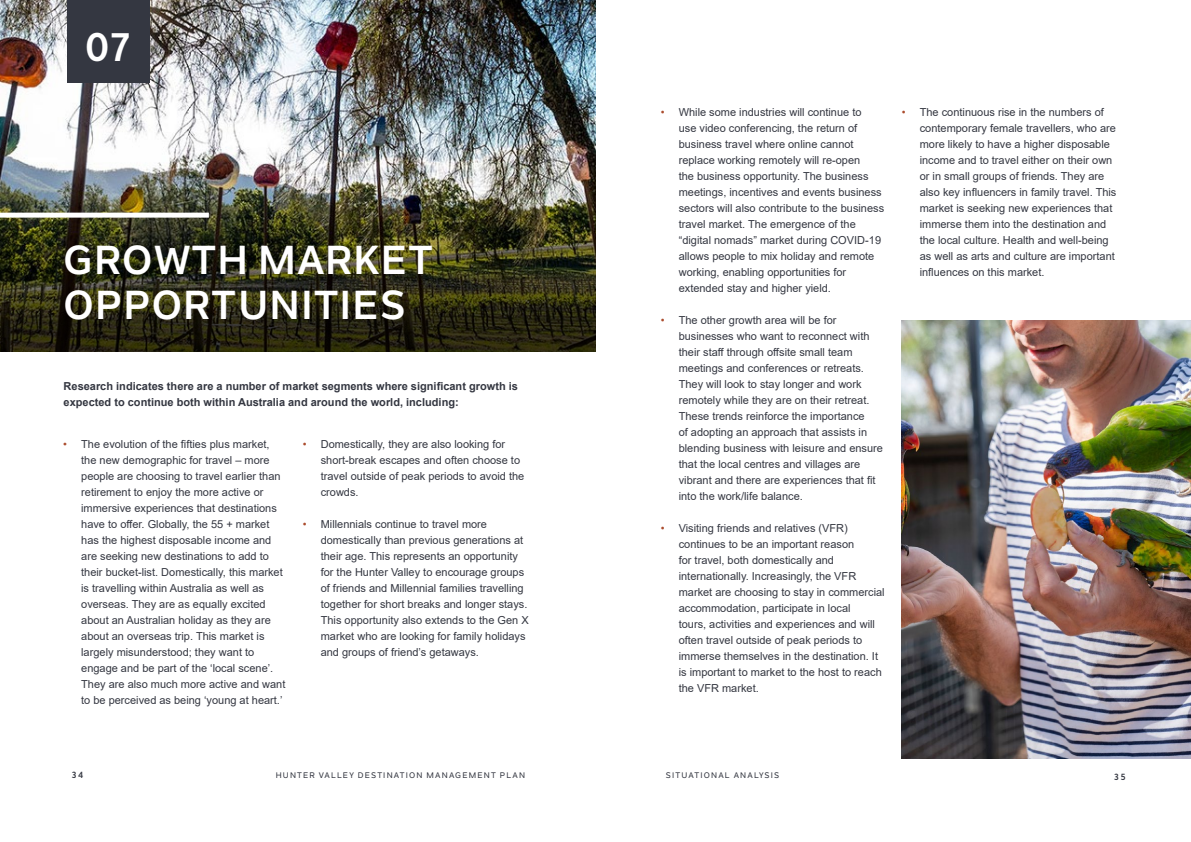
<style>
.page{position:relative;width:1191px;height:842px;background:#fff}
.page>*{position:absolute;margin:0;border:0;box-sizing:border-box;transform-origin:0 0}
.t1{font:700 40px/45px "Nolan Next";letter-spacing:.03em;color:#fff}
.t2{font:11px/16px "Arial";color:#343741}
.t3{font:700 11px/16px "Arial";color:#343741}
.t4{font:700 9px "Nolan Next";color:#343741}
.t5{font:500 8px "Nolan Next";letter-spacing:.15em;color:#343741}
.s1{color:#ab4c2d}
</style>
<div class="page">
<img style="left:0;top:0;width:595px;height:190px">
<img style="left:0;top:190px;width:595px;height:162px">
<img style="left:901px;top:320px;width:290px;height:438px">
<div style="left:0;top:213px;width:209px;height:5px;background:#fff"></div>
<div style="left:67px;top:0;width:82px;height:82px;background:#343741"></div>
<h1 class="t1" style="left:85px;top:24px;width:46px">07</h1>
<h1 class="t1" style="left:63px;top:237px;width:371px">GROWTH MARKET<br>OPPORTUNITIES</h1>
<p class="t3" style="left:64px;top:378px;width:456px">Research indicates there are a number of market segments where significant growth is expected to continue both within Australia and around the world, including:</p>
<p class="t2" style="left:81px;top:436px;width:206px;text-indent:-18px"><span class="s1">•</span> The evolution of the fifties plus market, the new demographic for travel – more people are choosing to travel earlier than retirement to enjoy the more active or immersive experiences that destinations have to offer. Globally, the 55 + market has the highest disposable income and are seeking new destinations to add to their bucket-list. Domestically, this market is travelling within Australia as well as overseas. They are as equally excited about an Australian holiday as they are about an overseas trip. This market is largely misunderstood; they want to engage and be part of the ‘local scene’.<br>They are also much more active and want to be perceived as being ‘young at heart.’</p>
<p class="t2" style="left:321px;top:436px;width:205px;text-indent:-18px"><span class="s1">•</span> Domestically, they are also looking for short-break escapes and often choose to travel outside of peak periods to avoid the crowds.</p>
<p class="t2" style="left:321px;top:516px;width:209px;text-indent:-18px"><span class="s1">•</span> Millennials continue to travel more domestically than previous generations at their age. This represents an opportunity for the Hunter Valley to encourage groups of friends and Millennial families travelling together for short breaks and longer stays.<br>This opportunity also extends to the Gen X market who are looking for family holidays and groups of friend’s getaways.</p>
<p class="t2" style="left:678px;top:104px;width:207px;text-indent:-18px"><span class="s1">•</span> While some industries will continue to<br>use video conferencing, the return of business travel where online cannot replace working remotely will re-open<br>the business opportunity. The business meetings, incentives and events business sectors will also contribute to the business travel market. The emergence of the “digital nomads” market during COVID-19 allows people to mix holiday and remote working, enabling opportunities for extended stay and higher yield.</p>
<p class="t2" style="left:678px;top:312px;width:206px;text-indent:-18px"><span class="s1">•</span> The other growth area will be for businesses who want to reconnect with their staff through offsite small team meetings and conferences or retreats.<br>They will look to stay longer and work remotely while they are on their retreat.<br>These trends reinforce the importance<br>of adopting an approach that assists in blending business with leisure and ensure that the local centres and villages are vibrant and there are experiences that fit into the work/life balance.</p>
<p class="t2" style="left:678px;top:520px;width:207px;text-indent:-18px"><span class="s1">•</span> Visiting friends and relatives (VFR) continues to be an important reason<br>for travel, both domestically and internationally. Increasingly, the VFR market are choosing to stay in commercial accommodation, participate in local<br>tours, activities and experiences and will often travel outside of peak periods to immerse themselves in the destination. It is important to market to the host to reach the VFR market.</p>
<p class="t2" style="left:919px;top:104px;width:198px;text-indent:-18px"><span class="s1">•</span> The continuous rise in the numbers of contemporary female travellers, who are more likely to have a higher disposable income and to travel either on their own or in small groups of friends. They are also key influencers in family travel. This market is seeking new experiences that immerse them into the destination and the local culture. Health and well-being as well as arts and culture are important influences on this market.</p>
<p class="t4" style="left:72px;top:769px;width:13px">34</p>
<p class="t5" style="left:276px;top:770px;width:251px">HUNTER VALLEY DESTINATION MANAGEMENT PLAN</p>
<p class="t5" style="left:666px;top:770px;width:115px">SITUATIONAL ANALYSIS</p>
<p class="t4" style="left:1114px;top:771px;width:13px">35</p>
</div>
